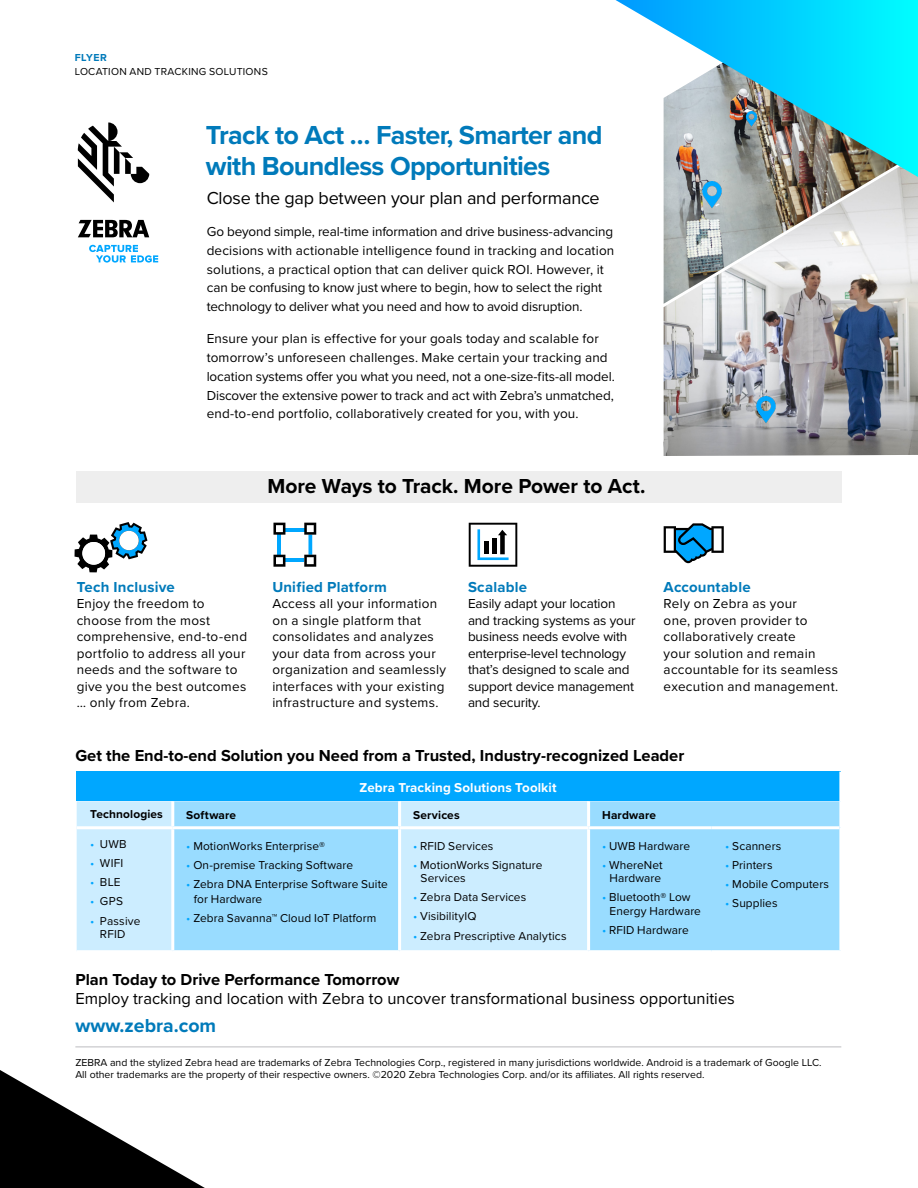
<style>
.page{position:relative;width:918px;height:1188px;background:#fff}
.page>*{position:absolute;margin:0;border:0;box-sizing:border-box;transform-origin:0 0}
.t1{font:700 27px/31.5px "Proxima Nova";letter-spacing:-.025em;color:#007aba}
.t2{font:700 21px "Proxima Nova";letter-spacing:-.005em;color:#000}
.t3{font:700 19.5px "Proxima Nova";color:#007aba}
.t4{font:18px "Proxima Nova";letter-spacing:-.01em;color:#000}
.t5{font:700 16.5px "Proxima Nova";color:#000}
.t6{font:16.5px "Proxima Nova";color:#000}
.t7{font:700 15px "Proxima Nova";letter-spacing:.015em;color:#007aba}
.t8{font:13.5px/16.5px "Proxima Nova";letter-spacing:.01em;color:#000}
.t9{font:13.5px/16.5px "Proxima Nova";letter-spacing:-.01em;color:#000}
.t10{font:700 13.35px "Proxima Nova";letter-spacing:.01em;color:#fff}
.t11{font:11.85px/13.5px "Proxima Nova";letter-spacing:.005em;color:#000}
.t12{font:700 11.85px "Proxima Nova";letter-spacing:.01em;color:#000}
.t13{font:10.5px/12.6px "Proxima Nova";color:#000}
.t14{font:10.5px "Proxima Nova";letter-spacing:.025em;color:#000}
.t15{font:700 10.5px "Proxima Nova";letter-spacing:.05em;color:#007aba}
.s1{color:#00a7ff}
</style>
<div class="page">
<img style="left:664px;top:177px;width:254px;height:279px">
<div style="left:76px;top:471px;width:765px;height:31px;background:#eee"></div>
<svg style="left:78px;top:122px;width:71px;height:80px"></svg>
<svg style="left:78px;top:220px;width:71px;height:17px"></svg>
<svg style="left:89px;top:245px;width:69px;height:18px"></svg>
<div style="left:77px;top:772px;width:764px;height:29px;background:#00a7ff"></div>
<div style="left:77px;top:801px;width:94px;height:149px;background:#ccedff"></div>
<svg style="left:174px;top:801px;width:665px;height:149px;background:#a7e0ff"></svg>
<hr style="left:839px;top:772px;width:3px;height:29px;background:#fff">
<hr style="left:77px;top:826px;width:96px;height:3px;background:#fff">
<hr style="left:173px;top:826px;width:227px;height:3px;background:#fff">
<hr style="left:400px;top:826px;width:189px;height:3px;background:#fff">
<hr style="left:398px;top:829px;width:3px;height:121px;background:#fff">
<hr style="left:589px;top:826px;width:123px;height:3px;background:#fff">
<hr style="left:587px;top:829px;width:3px;height:121px;background:#fff">
<hr style="left:712px;top:826px;width:127px;height:3px;background:#fff">
<hr style="left:398px;top:801px;width:3px;height:25px;background:#fff">
<hr style="left:587px;top:801px;width:3px;height:25px;background:#fff">
<svg style="left:0;top:1070px;width:205px;height:118px"></svg>
<hr style="left:75px;top:1047px;width:766px;height:1px;background:#bcbdc0">
<svg style="left:664px;top:523px;width:60px;height:40px"></svg>
<img style="left:694px;top:181px;width:36px;height:34px">
<img style="left:748px;top:397px;width:36px;height:34px">
<svg style="left:469px;top:523px;width:48px;height:44px"></svg>
<svg style="left:75px;top:522px;width:72px;height:50px"></svg>
<hr style="left:285px;top:528px;width:20px;height:3px;background:#00a7ff">
<svg style="left:308px;top:535px;width:4px;height:20px"></svg>
<hr style="left:278px;top:535px;width:3px;height:20px;background:#00a7ff">
<hr style="left:285px;top:559px;width:19px;height:3px;background:#00a7ff">
<svg style="left:273px;top:523px;width:12px;height:12px"></svg>
<svg style="left:273px;top:555px;width:12px;height:12px"></svg>
<svg style="left:304px;top:523px;width:12px;height:12px"></svg>
<svg style="left:304px;top:555px;width:12px;height:12px"></svg>
<svg style="left:616px;top:0;width:302px;height:177px"></svg>
<p class="t15" style="left:75px;top:49px;width:34px">FLYER</p>
<p class="t14" style="left:75px;top:64px;width:195px">LOCATION AND TRACKING SOLUTIONS</p>
<h1 class="t1" style="left:206px;top:118px;width:398px">Track to Act … Faster, Smarter and with Boundless Opportunities</h1>
<h3 class="t4" style="left:207px;top:185px;width:394px">Close the gap between your plan and performance</h3>
<p class="t8" style="left:207px;top:222px;width:409px;line-height:18.8px">Go beyond simple, real-time information and drive business-advancing decisions with actionable intelligence found in tracking and location solutions, a practical option that can deliver quick ROI. However, it can be confusing to know just where to begin, how to select the right technology to deliver what you need and how to avoid disruption.</p>
<p class="t8" style="left:207px;top:329px;width:410px;line-height:18.8px">Ensure your plan is effective for your goals today and scalable for tomorrow’s unforeseen challenges. Make certain your tracking and location systems offer you what you need, not a one-size-fits-all model.<br>Discover the extensive power to track and act with Zebra’s unmatched, end-to-end portfolio, collaboratively created for you, with you.</p>
<h2 class="t2" style="left:268px;top:470px;width:380px">More Ways to Track. More Power to Act.</h2>
<p class="t7" style="left:77px;top:575px;width:100px">Tech Inclusive</p>
<p class="t8" style="left:77px;top:595px;width:172px">Enjoy the freedom to choose from the most comprehensive, end-to-end portfolio to address all your needs and the software to give you the best outcomes … only from Zebra.</p>
<p class="t7" style="left:272px;top:575px;width:116px">Unified Platform</p>
<p class="t8" style="left:272px;top:595px;width:175px">Access all your information on a single platform that consolidates and analyzes your data from across your organization and seamlessly interfaces with your existing infrastructure and systems.</p>
<p class="t7" style="left:468px;top:575px;width:61px">Scalable</p>
<p class="t9" style="left:468px;top:595px;width:169px">Easily adapt your location and tracking systems as your business needs evolve with enterprise-level technology that’s designed to scale and support device management and security.</p>
<p class="t7" style="left:664px;top:575px;width:89px">Accountable</p>
<p class="t8" style="left:664px;top:595px;width:176px">Rely on Zebra as your<br>one, proven provider to collaboratively create<br>your solution and remain accountable for its seamless execution and management.</p>
<p class="t5" style="left:75px;top:743px;width:611px">Get the End-to-end Solution you Need from a Trusted, Industry-recognized Leader</p>
<p class="t10" style="left:359px;top:777px;width:199px">Zebra Tracking Solutions Toolkit</p>
<p class="t12" style="left:90px;top:805px;width:74px">Technologies</p>
<p class="t12" style="left:186px;top:806px;width:51px">Software</p>
<p class="t12" style="left:413px;top:806px;width:48px">Services</p>
<p class="t12" style="left:602px;top:806px;width:55px">Hardware</p>
<p class="t11" style="left:90px;top:837px;width:38px"><span class="s1">•</span> UWB</p>
<p class="t11" style="left:90px;top:856px;width:35px"><span class="s1">•</span> WIFI</p>
<p class="t11" style="left:90px;top:875px;width:32px"><span class="s1">•</span> BLE</p>
<p class="t11" style="left:90px;top:894px;width:34px"><span class="s1">•</span> GPS</p>
<p class="t11" style="left:90px;top:913px;width:52px;text-align:center"><span class="s1">•</span> Passive<br>RFID</p>
<p class="t11" style="left:186px;top:838px;width:140px"><span class="s1">•</span> MotionWorks Enterprise®️</p>
<p class="t11" style="left:186px;top:857px;width:168px"><span class="s1">•</span> On-premise Tracking Software</p>
<p class="t11" style="left:194px;top:876px;width:196px;line-height:14.9px;text-indent:-8px"><span class="s1">•</span> Zebra DNA Enterprise Software Suite for Hardware</p>
<p class="t11" style="left:186px;top:911px;width:192px"><span class="s1">•</span> Zebra Savanna™️ Cloud IoT Platform</p>
<p class="t11" style="left:413px;top:838px;width:82px"><span class="s1">•</span> RFID Services</p>
<p class="t11" style="left:421px;top:857px;width:123px;text-indent:-8px"><span class="s1">•</span> MotionWorks Signature<br>Services</p>
<p class="t11" style="left:413px;top:890px;width:115px"><span class="s1">•</span> Zebra Data Services</p>
<p class="t11" style="left:413px;top:909px;width:65px"><span class="s1">•</span> VisibilityIQ</p>
<p class="t11" style="left:413px;top:928px;width:155px"><span class="s1">•</span> Zebra Prescriptive Analytics</p>
<p class="t11" style="left:602px;top:838px;width:90px"><span class="s1">•</span> UWB Hardware</p>
<p class="t11" style="left:602px;top:857px;width:62px;text-align:center"><span class="s1">•</span> WhereNet<br>Hardware</p>
<p class="t11" style="left:610px;top:890px;width:93px;text-indent:-8px"><span class="s1">•</span> Bluetooth® Low<br>Energy Hardware</p>
<p class="t11" style="left:602px;top:923px;width:88px"><span class="s1">•</span> RFID Hardware</p>
<p class="t11" style="left:725px;top:838px;width:58px"><span class="s1">•</span> Scanners</p>
<p class="t11" style="left:725px;top:857px;width:49px"><span class="s1">•</span> Printers</p>
<p class="t11" style="left:725px;top:877px;width:105px"><span class="s1">•</span> Mobile Computers</p>
<p class="t11" style="left:725px;top:896px;width:54px"><span class="s1">•</span> Supplies</p>
<p class="t5" style="left:75px;top:967px;width:326px">Plan Today to Drive Performance Tomorrow</p>
<p class="t6" style="left:75px;top:986px;width:661px">Employ tracking and location with Zebra to uncover transformational business opportunities</p>
<h3 class="t3" style="left:75px;top:1010px;width:142px">www.zebra.com</h3>
<p class="t13" style="left:75px;top:1056px;width:748px">ZEBRA and the stylized Zebra head are trademarks of Zebra Technologies Corp., registered in many jurisdictions worldwide. Android is a trademark of Google LLC.<br>All other trademarks are the property of their respective owners. ©2020 Zebra Technologies Corp. and/or its affiliates. All rights reserved.</p>
</div>
